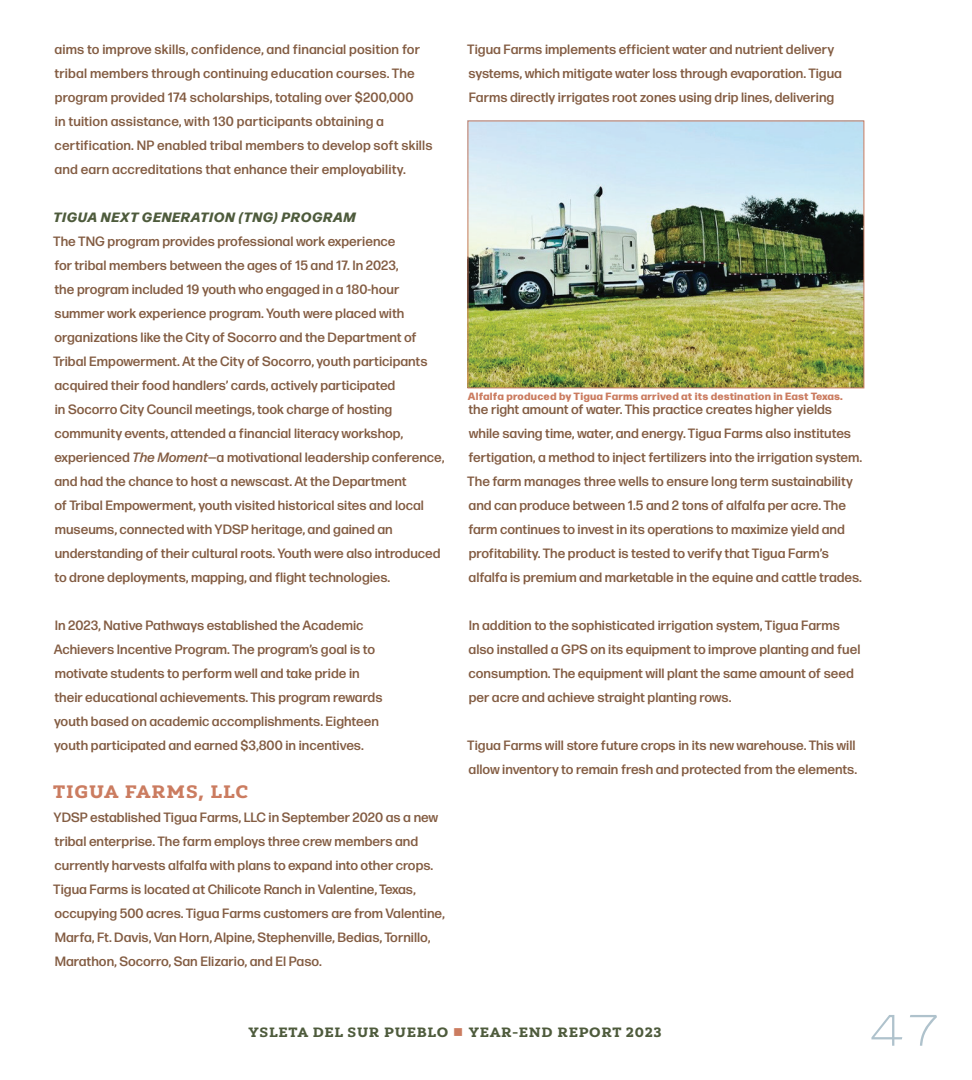
<style>
.page{position:relative;width:972px;height:1080px;background:#fff}
.page>*{position:absolute;margin:0;border:0;box-sizing:border-box;transform-origin:0 0}
.t1{font:52.5px "Modesto Open Inline Fill";color:#afc2cc}
.YER-2023-SubHeaders{font:900 expanded 18px "Yorkten Slab";letter-spacing:.05em;color:#cb7c60}
.YER-2023-BodyCopy{font:500 13.5px/24px "Forma DJR Micro";color:#835c42}
.t2{font:900 expanded 13.5px "Yorkten Slab";letter-spacing:.05em;color:#4e5b3c}
._2023-YER-Italic-Sub-Subs{font:italic 800 13.5px "Forma DJR Micro";letter-spacing:.05em;color:#4e5b3c}
.YER-2023-captions{font:800 10.5px "Forma DJR Micro";letter-spacing:.02em;color:#cb7c60}
.s1{font-style:italic}
.s2{color:#cb7c60}
</style>
<div class="page">
<img style="left:470px;top:123px;width:392px;height:263px">
<div style="left:468px;top:121px;width:396px;height:267px;border:1px solid #cb7c60"></div>
<p class="YER-2023-BodyCopy" style="left:55px;top:37px;width:380px">aims to improve skills, confidence, and financial position for tribal members through continuing education courses. The program provided 174 scholarships, totaling over $200,000<br>in tuition assistance, with 130 participants obtaining a certification. NP enabled tribal members to develop soft skills and earn accreditations that enhance their employability.</p>
<p class="_2023-YER-Italic-Sub-Subs" style="left:53px;top:207px;width:304px">TIGUA NEXT GENERATION (TNG) PROGRAM</p>
<p class="YER-2023-BodyCopy" style="left:53px;top:229px;width:393px">The TNG program provides professional work experience<br>for tribal members between the ages of 15 and 17. In 2023,<br>the program included 19 youth who engaged in a 180-hour summer work experience program. Youth were placed with organizations like the City of Socorro and the Department of Tribal Empowerment. At the City of Socorro, youth participants acquired their food handlers’ cards, actively participated<br>in Socorro City Council meetings, took charge of hosting community events, attended a financial literacy workshop, experienced <span class="s1">The Moment</span>—a motivational leadership conference, and had the chance to host a newscast. At the Department<br>of Tribal Empowerment, youth visited historical sites and local museums, connected with YDSP heritage, and gained an understanding of their cultural roots. Youth were also introduced to drone deployments, mapping, and flight technologies.</p>
<p class="YER-2023-BodyCopy" style="left:54px;top:613px;width:330px">In 2023, Native Pathways established the Academic Achievers Incentive Program. The program’s goal is to motivate students to perform well and take pride in their educational achievements. This program rewards youth based on academic accomplishments. Eighteen youth participated and earned $3,800 in incentives.</p>
<p class="YER-2023-SubHeaders" style="left:53px;top:780px;width:197px">TIGUA FARMS, LLC</p>
<p class="YER-2023-BodyCopy" style="left:53px;top:805px;width:393px">YDSP established Tigua Farms, LLC in September 2020 as a new tribal enterprise. The farm employs three crew members and currently harvests alfalfa with plans to expand into other crops.<br>Tigua Farms is located at Chilicote Ranch in Valentine, Texas, occupying 500 acres. Tigua Farms customers are from Valentine, Marfa, Ft. Davis, Van Horn, Alpine, Stephenville, Bedias, Tornillo, Marathon, Socorro, San Elizario, and El Paso.</p>
<p class="YER-2023-BodyCopy" style="left:467px;top:37px;width:376px">Tigua Farms implements efficient water and nutrient delivery systems, which mitigate water loss through evaporation. Tigua<br>Farms directly irrigates root zones using drip lines, delivering</p>
<p class="YER-2023-captions" style="left:468px;top:388px;width:377px">Alfalfa produced by Tigua Farms arrived at its destination in East Texas.</p>
<p class="YER-2023-BodyCopy" style="left:467px;top:397px;width:396px">the right amount of water. This practice creates higher yields while saving time, water, and energy. Tigua Farms also institutes fertigation, a method to inject fertilizers into the irrigation system.<br>The farm manages three wells to ensure long term sustainability and can produce between 1.5 and 2 tons of alfalfa per acre. The farm continues to invest in its operations to maximize yield and profitability. The product is tested to verify that Tigua Farm’s alfalfa is premium and marketable in the equine and cattle trades.</p>
<p class="YER-2023-BodyCopy" style="left:469px;top:613px;width:393px">In addition to the sophisticated irrigation system, Tigua Farms also installed a GPS on its equipment to improve planting and fuel consumption. The equipment will plant the same amount of seed per acre and achieve straight planting rows.</p>
<p class="YER-2023-BodyCopy" style="left:467px;top:733px;width:391px">Tigua Farms will store future crops in its new warehouse. This will allow inventory to remain fresh and protected from the elements.</p>
<p class="t2" style="left:249px;top:1024px;width:415px">YSLETA DEL SUR PUEBLO <span class="s2">■</span> YEAR-END REPORT 2023</p>
<h1 class="t1" style="left:868px;top:1009px;width:75px">47</h1>
</div>
